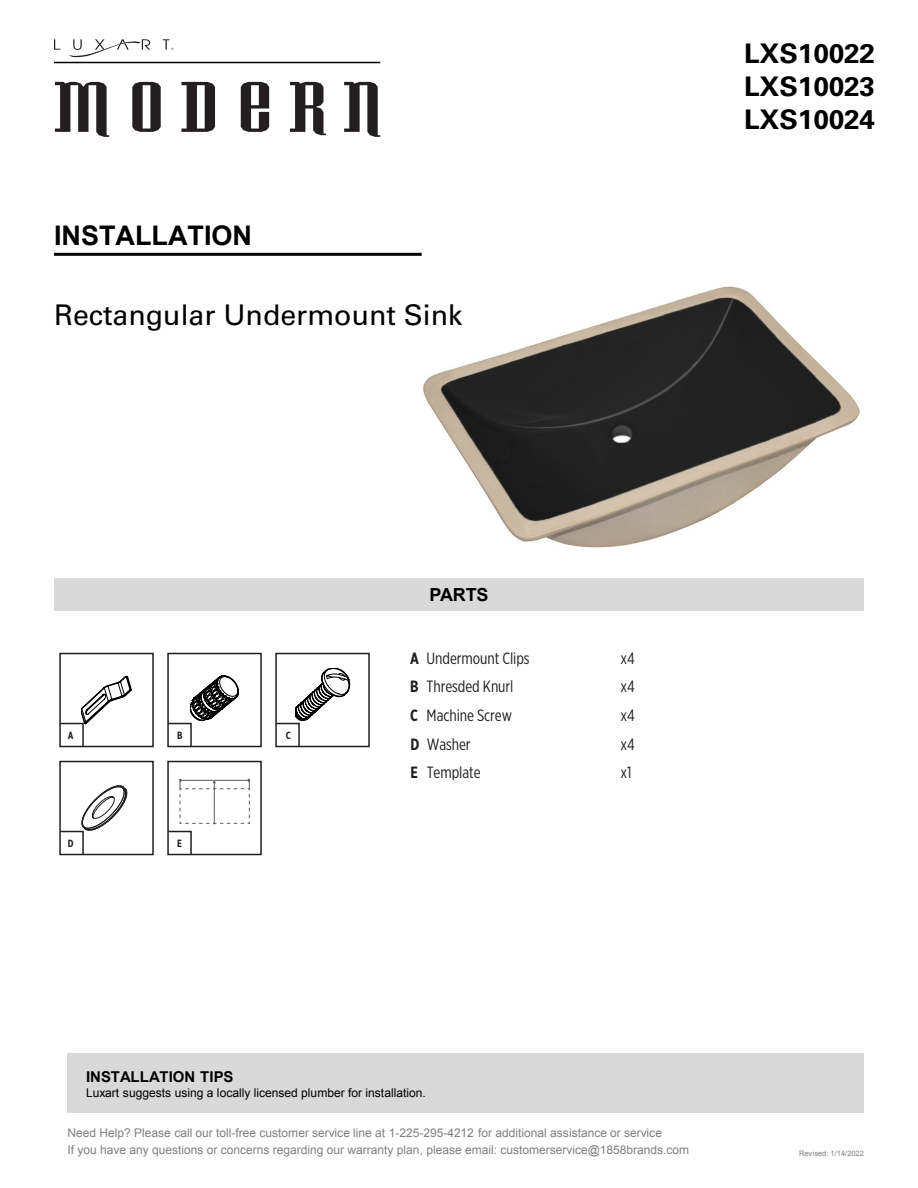
<style>
.page{position:relative;width:918px;height:1188px;background:#fff}
.page>*{position:absolute;margin:0;border:0;box-sizing:border-box;transform-origin:0 0}
.t1{font:28.5px "Univers LT Std";color:#000}
.t2{font:700 27px/33px "Univers LT Std";color:#000;text-align:justify}
.t3{font:700 27px "Arial";color:#000}
.t4{font:700 18px "Arial";letter-spacing:-.015em;color:#000}
.t5{font:16.35px "Gotham X Narrow";letter-spacing:-.005em;color:#231f20}
.t6{font:700 15px "Arial";color:#000}
.t7{font:12px/17.1px "Arial";color:#808080}
.t8{font:12px "Arial";color:#000}
.t9{font:700 10.5px "Gotham X Narrow";color:#231f20}
.t10{font:7.5px "Arial";letter-spacing:-.01em;color:#808080}
.s1{font-weight:700}
</style>
<div class="page">
<img style="left:394px;top:252px;width:466px;height:296px">
<div style="left:54px;top:578px;width:810px;height:33px;background:#d9d9d9"></div>
<hr style="left:54px;top:253px;width:368px;height:3px;background:#000">
<hr style="left:54px;top:62px;width:326px;height:1px;background:#000">
<svg style="left:54px;top:39px;width:6px;height:11px"></svg>
<svg style="left:69px;top:39px;width:81px;height:18px"></svg>
<svg style="left:163px;top:39px;width:10px;height:11px"></svg>
<svg style="left:55px;top:82px;width:54px;height:55px"></svg>
<svg style="left:132px;top:82px;width:29px;height:50px"></svg>
<svg style="left:181px;top:82px;width:34px;height:50px"></svg>
<svg style="left:241px;top:82px;width:28px;height:50px"></svg>
<svg style="left:290px;top:82px;width:36px;height:53px"></svg>
<svg style="left:344px;top:82px;width:36px;height:55px"></svg>
<div style="left:59px;top:653px;width:95px;height:94px;border:2px solid #231f20"></div>
<div style="left:167px;top:653px;width:95px;height:94px;border:2px solid #231f20"></div>
<div style="left:275px;top:653px;width:95px;height:94px;border:2px solid #231f20"></div>
<div style="left:59px;top:761px;width:95px;height:94px;border:2px solid #231f20"></div>
<div style="left:167px;top:761px;width:95px;height:94px;border:2px solid #231f20"></div>
<svg style="left:59px;top:675px;width:73px;height:73px"></svg>
<svg style="left:167px;top:676px;width:72px;height:72px"></svg>
<svg style="left:275px;top:668px;width:75px;height:80px"></svg>
<svg style="left:167px;top:778px;width:83px;height:78px"></svg>
<svg style="left:59px;top:785px;width:70px;height:71px"></svg>
<div style="left:68px;top:1053px;width:796px;height:60px;background:#d9d9d9"></div>
<h2 class="t3" style="left:54px;top:218px;width:200px">INSTALLATION</h2>
<h1 class="t1" style="left:54px;top:298px;width:410px">Rectangular Undermount Sink</h1>
<h2 class="t2" style="left:744px;top:37px;width:133px">LXS10022<br>LXS10023<br>LXS10024</h2>
<p class="t9" style="left:68px;top:729px;width:7px">A</p>
<p class="t9" style="left:177px;top:729px;width:7px">B</p>
<p class="t9" style="left:286px;top:729px;width:7px">C</p>
<p class="t9" style="left:68px;top:837px;width:7px">D</p>
<p class="t9" style="left:177px;top:837px;width:6px">E</p>
<h3 class="t4" style="left:429px;top:583px;width:61px">PARTS</h3>
<h3 class="t5" style="left:410px;top:648px;width:121px"><span class="s1">A</span> Undermount Clips</h3>
<h3 class="t5" style="left:621px;top:648px;width:16px">x4</h3>
<h3 class="t5" style="left:410px;top:677px;width:105px"><span class="s1">B</span> Thresded Knurl</h3>
<h3 class="t5" style="left:621px;top:677px;width:16px">x4</h3>
<h3 class="t5" style="left:410px;top:706px;width:103px"><span class="s1">C</span> Machine Screw</h3>
<h3 class="t5" style="left:621px;top:706px;width:16px">x4</h3>
<h3 class="t5" style="left:410px;top:734px;width:62px"><span class="s1">D</span> Washer</h3>
<h3 class="t5" style="left:621px;top:734px;width:16px">x4</h3>
<h3 class="t5" style="left:410px;top:763px;width:72px"><span class="s1">E</span> Template</h3>
<h3 class="t5" style="left:621px;top:763px;width:13px">x1</h3>
<p class="t6" style="left:86px;top:1067px;width:149px">INSTALLATION TIPS</p>
<p class="t8" style="left:86px;top:1085px;width:341px">Luxart suggests using a locally licensed plumber for installation.</p>
<p class="t7" style="left:67px;top:1124px;width:623px">Need Help? Please call our toll-free customer service line at 1-225-295-4212 for additional assistance or service<br>If you have any questions or concerns regarding our warranty plan, please email: customerservice@1858brands.com</p>
<p class="t10" style="left:799px;top:1148px;width:66px">Revised: 1/14/2022</p>
</div>
